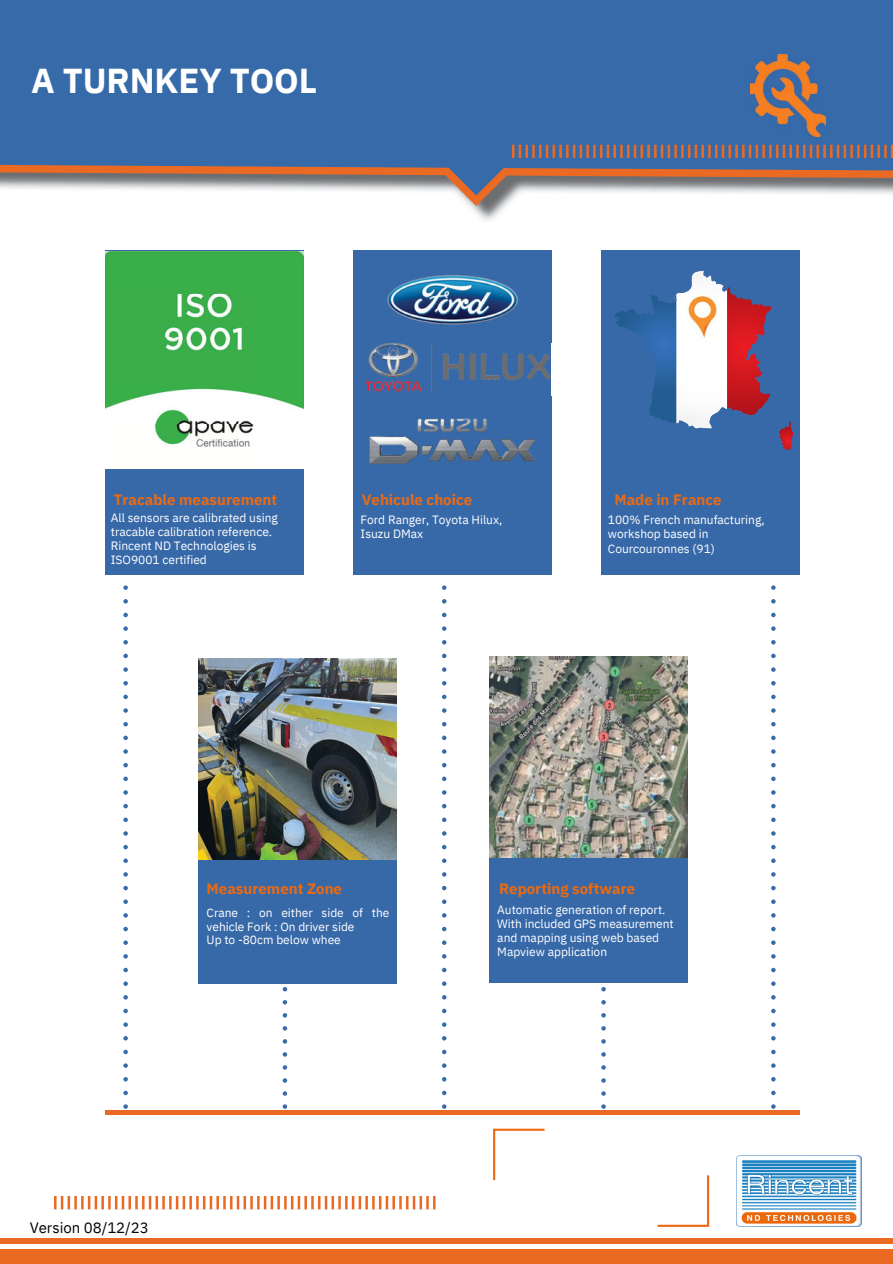
<style>
.page{position:relative;width:893px;height:1264px;background:#fff}
.page>*{position:absolute;margin:0;border:0;box-sizing:border-box;transform-origin:0 0}
.t1{font:700 34.5px "IBM Plex Sans";letter-spacing:-.005em;color:#fff}
.t2{font:700 15px "IBM Plex Sans";color:#eb6911}
.t3{font:15px "IBM Plex Sans";letter-spacing:-.005em;color:#000}
.t4{font:12px/14px "IBM Plex Sans";letter-spacing:-.005em;color:#fff}
</style>
<div class="page">
<img style="left:469px;top:206px;width:37px;height:14px">
<div style="left:0;top:0;width:892px;height:165px;background:#376aa9"></div>
<svg style="left:0;top:165px;width:892px;height:41px"></svg>
<div style="left:105px;top:250px;width:198px;height:324px;background:#3769a9"></div>
<img style="left:105px;top:251px;width:198px;height:217px">
<div style="left:198px;top:702px;width:198px;height:281px;background:#3769a9"></div>
<div style="left:353px;top:250px;width:198px;height:324px;background:#3769a9"></div>
<div style="left:601px;top:250px;width:198px;height:324px;background:#3769a9"></div>
<div style="left:489px;top:658px;width:198px;height:324px;background:#3769a9"></div>
<img style="left:489px;top:656px;width:198px;height:202px">
<img style="left:198px;top:658px;width:198px;height:202px">
<img style="left:387px;top:275px;width:130px;height:50px">
<img style="left:364px;top:343px;width:187px;height:50px">
<img style="left:369px;top:418px;width:167px;height:47px">
<svg style="left:615px;top:270px;width:156px;height:159px"></svg>
<svg style="left:779px;top:421px;width:14px;height:29px"></svg>
<img style="left:682px;top:295px;width:41px;height:44px">
<svg style="left:54px;top:1196px;width:381px;height:13px"></svg>
<div style="left:0;top:1249px;width:892px;height:14px;background:#ea6a24"></div>
<div style="left:0;top:1238px;width:892px;height:5px;background:#ea6a24"></div>
<div style="left:105px;top:1110px;width:694px;height:5px;background:#ea6a24"></div>
<svg style="left:512px;top:145px;width:380px;height:13px;background:#796a77"></svg>
<img style="left:750px;top:54px;width:75px;height:82px">
<svg style="left:123px;top:585px;width:5px;height:524px"></svg>
<svg style="left:282px;top:987px;width:6px;height:122px"></svg>
<svg style="left:442px;top:585px;width:5px;height:524px"></svg>
<svg style="left:601px;top:987px;width:5px;height:122px"></svg>
<svg style="left:771px;top:585px;width:5px;height:524px"></svg>
<img style="left:736px;top:1155px;width:125px;height:71px">
<svg style="left:493px;top:1128px;width:51px;height:52px"></svg>
<svg style="left:657px;top:1175px;width:52px;height:51px"></svg>
<p class="t1" style="left:31px;top:58px;width:287px">A TURNKEY TOOL</p>
<p class="t2" style="left:114px;top:489px;width:165px">Tracable measurement</p>
<p class="t4" style="left:111px;top:510px;width:168px">All sensors are calibrated using tracable calibration reference.<br>Rincent ND Technologies is<br>ISO9001 certified</p>
<p class="t2" style="left:362px;top:489px;width:112px">Vehicule choice</p>
<p class="t4" style="left:360px;top:513px;width:143px">Ford Ranger, Toyota Hilux,<br>Isuzu DMax</p>
<p class="t2" style="left:614px;top:489px;width:109px">Made in France</p>
<p class="t4" style="left:608px;top:513px;width:158px">100% French manufacturing, workshop based in<br>Courcouronnes (91)</p>
<p class="t2" style="left:206px;top:878px;width:137px">Measurement Zone</p>
<p class="t2" style="left:499px;top:878px;width:137px">Reporting software</p>
<p class="t4" style="left:206px;top:905px;width:184px;line-height:13.5px">Crane : on either side of the vehicle Fork : On driver side</p>
<p class="t4" style="left:206px;top:932px;width:136px">Up to -80cm below whee</p>
<p class="t3" style="left:30px;top:1217px;width:121px">Version 08/12/23</p>
<p class="t4" style="left:497px;top:902px;width:178px">Automatic generation of report.<br>With included GPS measurement and mapping using web based<br>Mapview application</p>
</div>
